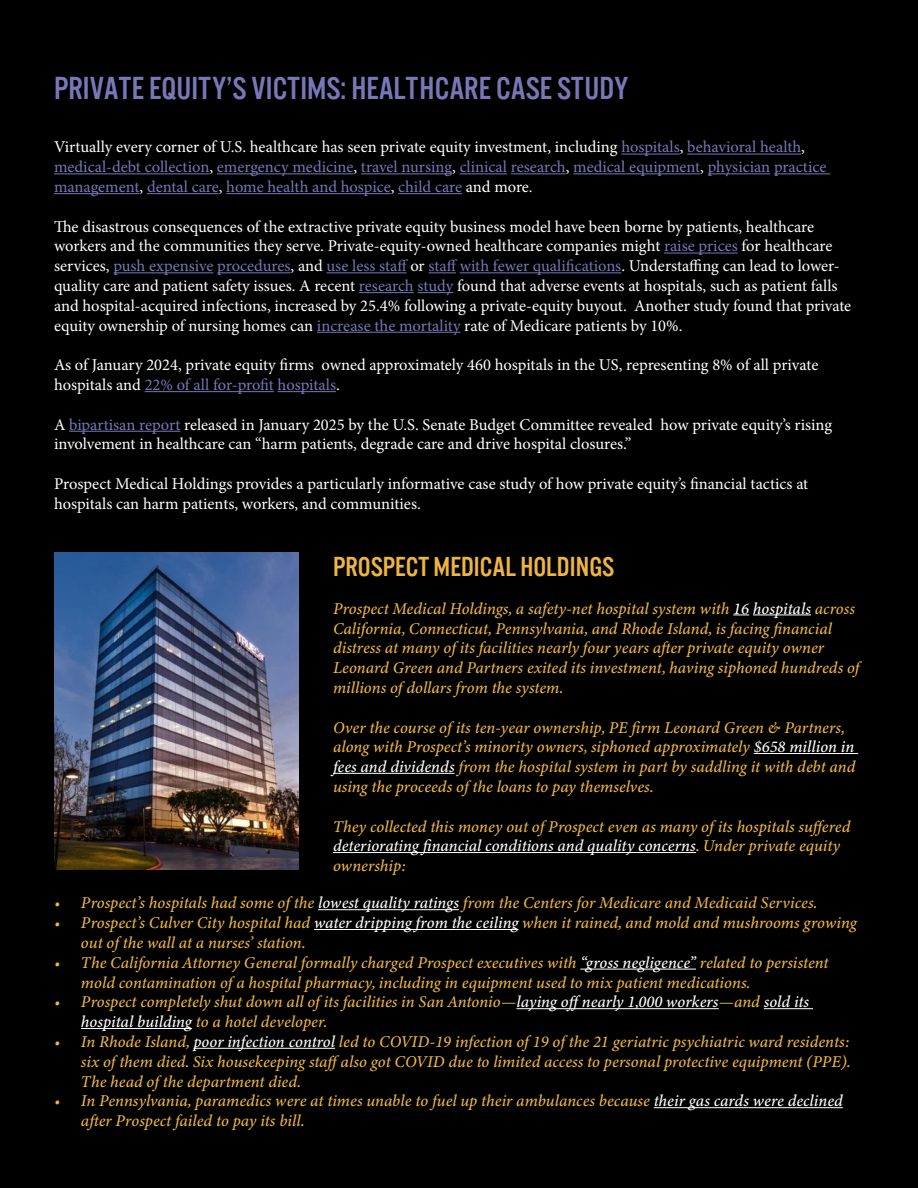
<style>
.page{position:relative;width:918px;height:1188px;background:#000}
.page>*{position:absolute;margin:0;border:0;box-sizing:border-box;transform-origin:0 0}
.t1{font:33px "U.S.101";color:#7877b8}
.t2{font:28.5px "U.S.101";color:#efb63f}
.t3{font:italic 16.5px/19.8px "Minion Variable Concept";color:#efb63f}
.t4{font:16.5px/19.8px "Minion Pro";letter-spacing:-.005em;color:#fff}
.t5{font:16.5px/19.8px "Minion Pro";color:#7877b8}
.s1{color:#fff}
.s2{color:#7877b8}
</style>
<div class="page">
<hr style="left:621px;top:154px;width:59px;height:1px;background:#7877b8">
<hr style="left:687px;top:154px;width:114px;height:1px;background:#7877b8">
<hr style="left:54px;top:173px;width:155px;height:1px;background:#7877b8">
<hr style="left:217px;top:173px;width:136px;height:1px;background:#7877b8">
<hr style="left:361px;top:173px;width:91px;height:1px;background:#7877b8">
<hr style="left:460px;top:173px;width:47px;height:1px;background:#7877b8">
<hr style="left:511px;top:173px;width:55px;height:1px;background:#7877b8">
<hr style="left:573px;top:173px;width:127px;height:1px;background:#7877b8">
<hr style="left:708px;top:173px;width:62px;height:1px;background:#7877b8">
<hr style="left:774px;top:173px;width:56px;height:1px;background:#7877b8">
<hr style="left:54px;top:193px;width:86px;height:1px;background:#7877b8">
<hr style="left:147px;top:193px;width:72px;height:1px;background:#7877b8">
<hr style="left:226px;top:193px;width:165px;height:1px;background:#7877b8">
<hr style="left:398px;top:193px;width:64px;height:1px;background:#7877b8">
<hr style="left:664px;top:253px;width:74px;height:1px;background:#7877b8">
<hr style="left:113px;top:272px;width:101px;height:1px;background:#7877b8">
<hr style="left:217px;top:272px;width:74px;height:1px;background:#7877b8">
<hr style="left:327px;top:272px;width:80px;height:1px;background:#7877b8">
<svg style="left:428px;top:272px;width:28px;height:1px"></svg>
<hr style="left:460px;top:272px;width:161px;height:1px;background:#7877b8">
<hr style="left:359px;top:292px;width:55px;height:1px;background:#7877b8">
<hr style="left:418px;top:292px;width:35px;height:1px;background:#7877b8">
<hr style="left:317px;top:332px;width:144px;height:1px;background:#7877b8">
<hr style="left:145px;top:391px;width:129px;height:1px;background:#7877b8">
<hr style="left:278px;top:391px;width:58px;height:1px;background:#7877b8">
<hr style="left:69px;top:431px;width:111px;height:1px;background:#7877b8">
<svg style="left:733px;top:615px;width:16px;height:1px"></svg>
<hr style="left:753px;top:615px;width:58px;height:1px;background:#fff">
<hr style="left:754px;top:753px;width:104px;height:1px;background:#fff">
<hr style="left:333px;top:773px;width:122px;height:1px;background:#fff">
<hr style="left:333px;top:852px;width:363px;height:1px;background:#fff">
<img style="left:54px;top:553px;width:245px;height:316px">
<hr style="left:318px;top:909px;width:141px;height:1px;background:#fff">
<hr style="left:314px;top:929px;width:204px;height:1px;background:#fff">
<hr style="left:580px;top:969px;width:116px;height:1px;background:#fff">
<hr style="left:516px;top:1008px;width:203px;height:1px;background:#fff">
<hr style="left:764px;top:1008px;width:49px;height:1px;background:#fff">
<hr style="left:81px;top:1028px;width:111px;height:1px;background:#fff">
<hr style="left:193px;top:1048px;width:142px;height:1px;background:#fff">
<hr style="left:654px;top:1107px;width:189px;height:1px;background:#fff">
<h1 class="t1" style="left:54px;top:71px;width:576px">PRIVATE EQUITY’S VICTIMS: HEALTHCARE CASE STUDY</h1>
<p class="t5" style="left:54px;top:137px;width:774px"><span class="s1">Virtually every corner of U.S. healthcare has seen private equity investment, including</span> hospitals<span class="s1">,</span> behavioral health<span class="s1">, </span>medical-debt collection<span class="s1">,</span> emergency medicine<span class="s1">,</span> travel nursing<span class="s1">,</span> clinical research<span class="s1">,</span> medical equipment<span class="s1">,</span> physician practice management<span class="s1">,</span> dental care<span class="s1">,</span> home health and hospice<span class="s1">,</span> child care <span class="s1">and more.</span></p>
<p class="t4" style="left:54px;top:217px;width:799px">The disastrous consequences of the extractive private equity business model have been borne by patients, healthcare workers and the communities they serve. Private-equity-owned healthcare companies might <span class="s2">raise prices</span> for healthcare services, <span class="s2">push expensive procedures</span>, and <span class="s2">use less staff</span> or <span class="s2">staff with fewer qualifications</span>. Understaffing can lead to lower&shy;quality care and patient safety issues. A recent <span class="s2">research study</span> found that adverse events at hospitals, such as patient falls and hospital-acquired infections, increased by 25.4% following a private-equity buyout. Another study found that private equity ownership of nursing homes can <span class="s2">increase the mortality</span> rate of Medicare patients by 10%.</p>
<p class="t4" style="left:54px;top:355px;width:766px">As of January 2024, private equity firms owned approximately 460 hospitals in the US, representing 8% of all private hospitals and <span class="s2">22% of all for-profit hospitals</span>.</p>
<p class="t4" style="left:54px;top:415px;width:780px">A <span class="s2">bipartisan report</span> released in January 2025 by the U.S. Senate Budget Committee revealed how private equity’s rising involvement in healthcare can “harm patients, degrade care and drive hospital closures.”</p>
<p class="t4" style="left:54px;top:474px;width:756px">Prospect Medical Holdings provides a particularly informative case study of how private equity’s financial tactics at hospitals can harm patients, workers, and communities.</p>
<h2 class="t2" style="left:333px;top:552px;width:283px">PROSPECT MEDICAL HOLDINGS</h2>
<p class="t3" style="left:333px;top:598px;width:528px">Prospect Medical Holdings, a safety-net hospital system with <span class="s1">16 hospitals</span> across California, Connecticut, Pennsylvania, and Rhode Island, is facing financial distress at many of its facilities nearly four years after private equity owner Leonard Green and Partners exited its investment, having siphoned hundreds of millions of dollars from the system.</p>
<p class="t3" style="left:333px;top:717px;width:524px">Over the course of its ten-year ownership, PE firm Leonard Green &amp; Partners, along with Prospect’s minority owners, siphoned approximately <span class="s1">$658 million in fees and dividends</span> from the hospital system in part by saddling it with debt and using the proceeds of the loans to pay themselves.</p>
<p class="t3" style="left:333px;top:816px;width:519px">They collected this money out of Prospect even as many of its hospitals suffered <span class="s1">deteriorating financial conditions and quality concerns</span>. Under private equity ownership:</p>
<p class="t3" style="left:54px;top:893px;width:764px">• Prospect’s hospitals had some of the <span class="s1">lowest quality ratings</span> from the Centers for Medicare and Medicaid Services.</p>
<p class="t3" style="left:81px;top:913px;width:778px;text-indent:-27px">• Prospect’s Culver City hospital had <span class="s1">water dripping from the ceiling</span> when it rained, and mold and mushrooms growing out of the wall at a nurses’ station.</p>
<p class="t3" style="left:81px;top:953px;width:749px;text-indent:-27px">• The California Attorney General formally charged Prospect executives with <span class="s1">“gross negligence”</span> related to persistent mold contamination of a hospital pharmacy, including in equipment used to mix patient medications.</p>
<p class="t3" style="left:81px;top:992px;width:730px;text-indent:-27px">• Prospect completely shut down all of its facilities in San Antonio—<span class="s1">laying off nearly 1,000 workers</span>—and <span class="s1">sold its hospital building</span> to a hotel developer.</p>
<p class="t3" style="left:81px;top:1032px;width:771px;text-align:justify;text-indent:-27px">• In Rhode Island, <span class="s1">poor infection control</span> led to COVID-19 infection of 19 of the 21 geriatric psychiatric ward residents: six of them died. Six housekeeping staff also got COVID due to limited access to personal protective equipment (PPE).<br>The head of the department died.</p>
<p class="t3" style="left:81px;top:1091px;width:763px;text-indent:-27px">• In Pennsylvania, paramedics were at times unable to fuel up their ambulances because <span class="s1">their gas cards were declined </span>after Prospect failed to pay its bill.</p>
</div>
